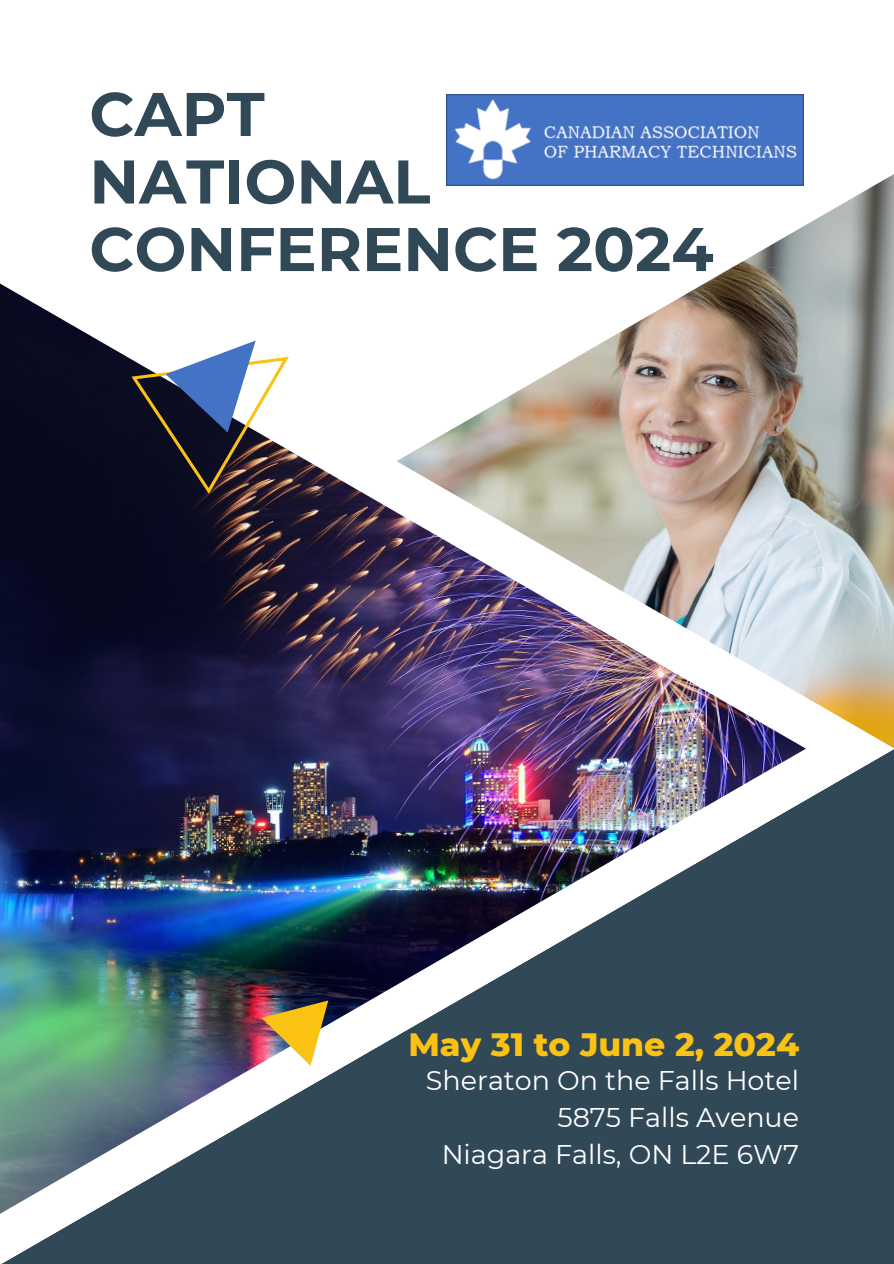
<style>
.page{position:relative;width:894px;height:1264px;background:#fff}
.page>*{position:absolute;margin:0;border:0;box-sizing:border-box;transform-origin:0 0}
.t1{font:700 61.5px/67.5px "Montserrat";color:#314957}
.t2{font:800 33px "Montserrat";color:#fac213}
.t3{font:27px "Montserrat";color:#fff}
</style>
<div class="page">
<img style="left:0;top:283px;width:396px;height:373px">
<img style="left:396px;top:173px;width:497px;height:483px">
<img style="left:0;top:656px;width:893px;height:607px">
<svg style="left:131px;top:304px;width:197px;height:194px"></svg>
<img style="left:262px;top:1000px;width:66px;height:65px">
<img style="left:446px;top:94px;width:357px;height:92px">
<p class="t1" style="left:89px;top:80px;width:625px">CAPT<br>NATIONAL<br>CONFERENCE 2024</p>
<p class="t2" style="left:408px;top:1024px;width:392px">May 31 to June 2, 2024</p>
<p class="t3" style="left:426px;top:1063px;width:374px">Sheraton On the Falls Hotel</p>
<h2 class="t3" style="left:557px;top:1101px;width:243px">5875 Falls Avenue</h2>
<p class="t3" style="left:441px;top:1138px;width:359px">Niagara Falls, ON L2E 6W7</p>
</div>
